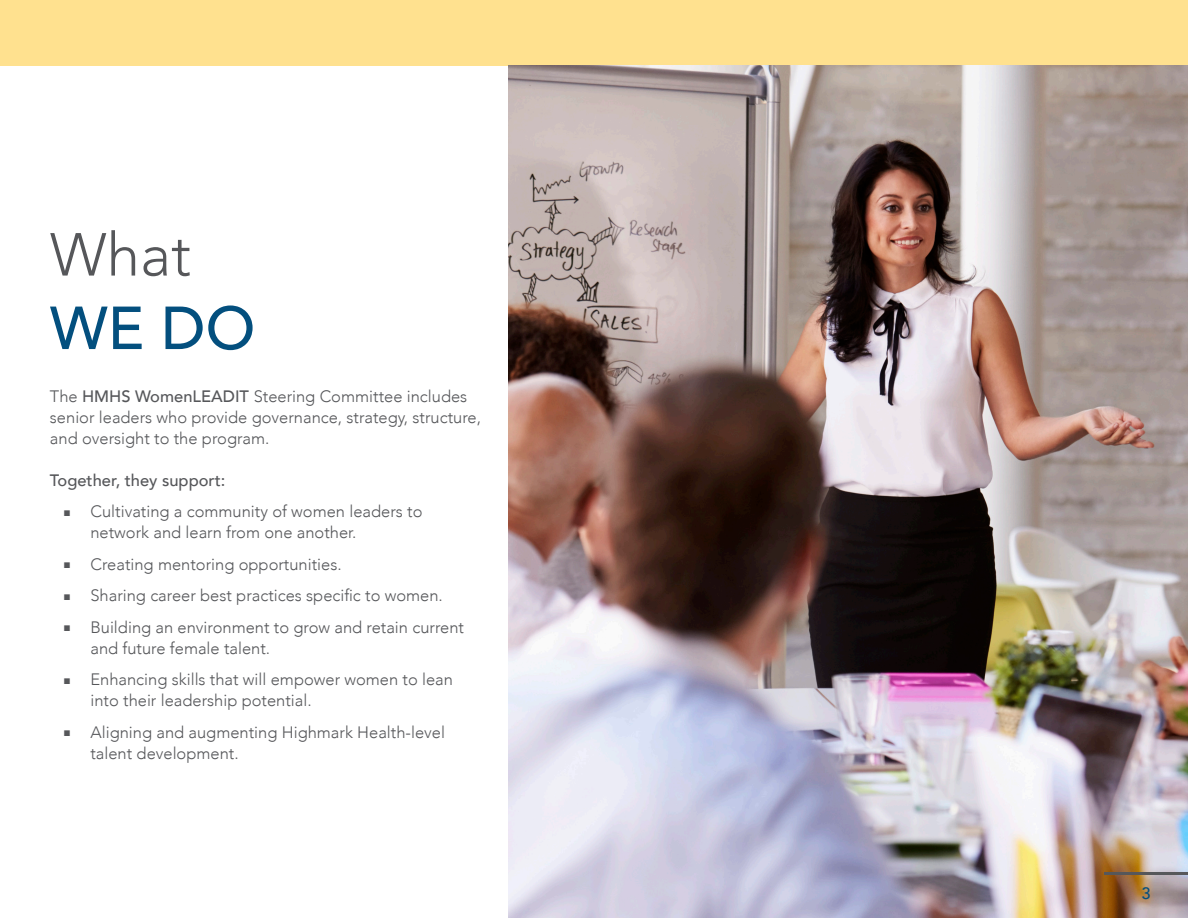
<style>
.page{position:relative;width:1188px;height:918px;background:#fff}
.page>*{position:absolute;margin:0;border:0;box-sizing:border-box;transform-origin:0 0}
.h1_gray{font:300 60px "Avenir";color:#56575a}
.h1_green{font:500 60px "Avenir";color:#034f7e}
.Gray_italic{font:300 16.5px/21px "Avenir";color:#56575a}
.Gray_italic-2{font:500 16.5px "Avenir";color:#56575a}
.t1{font:500 16.5px "Avenir";color:#034f7e}
.s1{font-weight:500}
.s2{font-family:"Franklin Gothic";font-weight:500;font-size:12px}
</style>
<div class="page">
<div style="left:0;top:0;width:1188px;height:66px;background:#ffe18f"></div>
<img style="left:508px;top:66px;width:680px;height:852px">
<hr style="left:1104px;top:872px;width:84px;height:3px;background:#56575a">
<p class="h1_gray" style="left:50px;top:219px;width:143px">What</p>
<p class="h1_green" style="left:50px;top:276px;width:207px">WE DO</p>
<p class="Gray_italic" style="left:50px;top:385px;width:433px">The <span class="s1">HMHS WomenLEADIT</span> Steering Committee includes senior leaders who provide governance, strategy, structure, and oversight to the program.</p>
<p class="Gray_italic-2" style="left:50px;top:466px;width:177px">Together, they support:</p>
<p class="Gray_italic" style="left:90px;top:501px;width:334px;text-indent:-27px"><span class="s2">■</span> Cultivating a community of women leaders to network and learn from one another.</p>
<p class="Gray_italic" style="left:63px;top:553px;width:280px"><span class="s2">■</span> Creating mentoring opportunities.</p>
<p class="Gray_italic" style="left:63px;top:585px;width:381px"><span class="s2">■</span> Sharing career best practices specific to women.</p>
<p class="Gray_italic" style="left:90px;top:616px;width:375px;text-indent:-27px"><span class="s2">■</span> Building an environment to grow and retain current and future female talent.</p>
<p class="Gray_italic" style="left:90px;top:669px;width:364px;text-indent:-27px"><span class="s2">■</span> Enhancing skills that will empower women to lean into their leadership potential.</p>
<p class="Gray_italic" style="left:90px;top:721px;width:356px;text-indent:-27px"><span class="s2">■</span> Aligning and augmenting Highmark Health-level talent development.</p>
<p class="t1" style="left:1141px;top:879px;width:11px">3</p>
</div>
